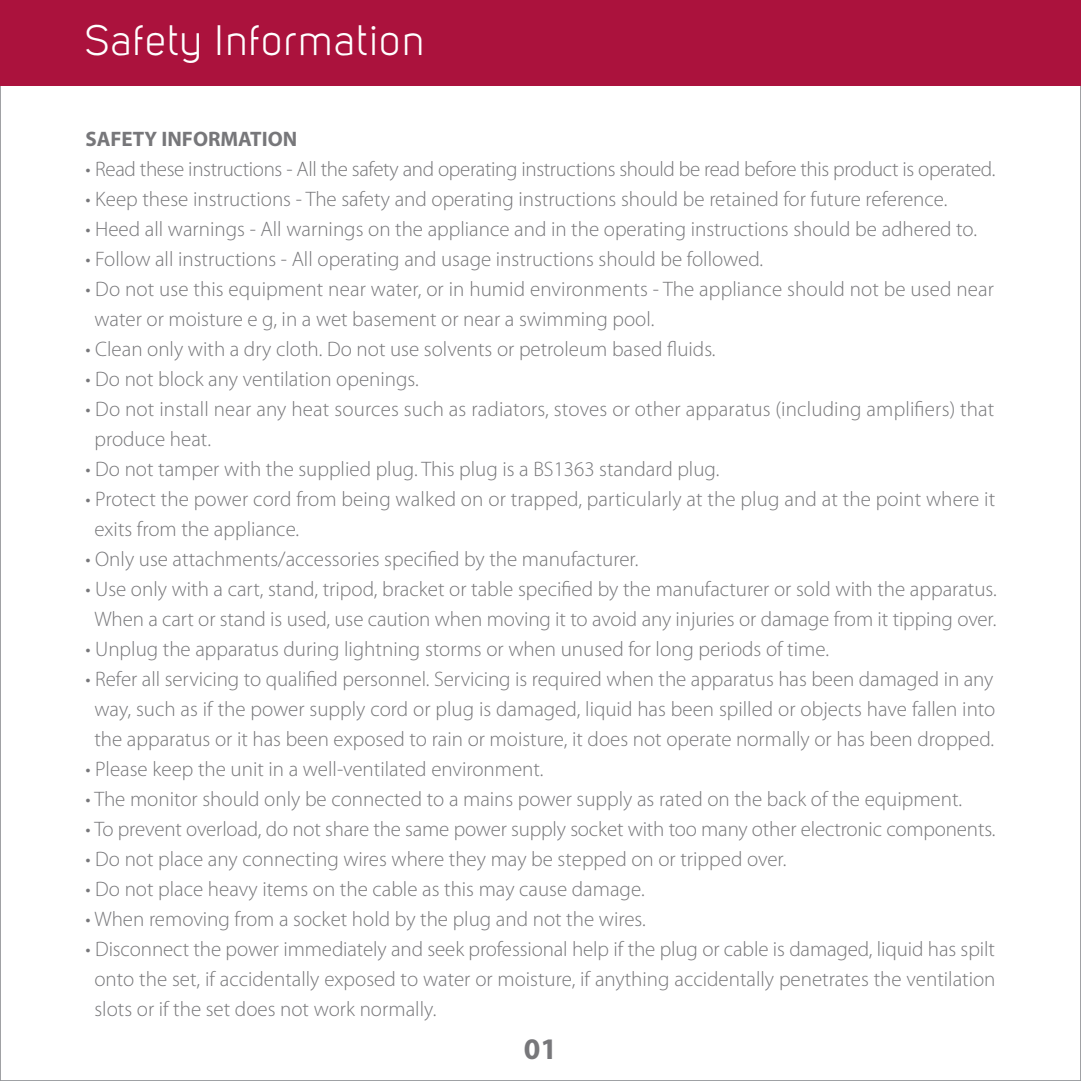
<style>
.page{position:relative;width:1081px;height:1081px;background:#fff}
.page>*{position:absolute;margin:0;border:0;box-sizing:border-box;transform-origin:0 0}
.t1{font:42px "Uni Sans Book";letter-spacing:.03em;color:#fff}
.t2{font:700 30px "Myriad Pro";color:#77777a}
.t3{font:300 21px/30px "Myriad Pro";color:#77777a}
.t4{font:700 21px "Myriad Pro";color:#77777a}
</style>
<div class="page">
<div style="left:0;top:0;width:1080px;height:85px;background:#ab123d"></div>
<h1 class="t1" style="left:84px;top:16px;width:341px">Safety Information</h1>
<p class="t4" style="left:85px;top:125px;width:213px">SAFETY INFORMATION</p>
<p class="t3" style="left:85px;top:154px;width:911px">• Read these instructions - All the safety and operating instructions should be read before this product is operated.</p>
<p class="t3" style="left:85px;top:184px;width:863px">• Keep these instructions - The safety and operating instructions should be retained for future reference.</p>
<p class="t3" style="left:85px;top:214px;width:893px">• Heed all warnings - All warnings on the appliance and in the operating instructions should be adhered to.</p>
<p class="t3" style="left:85px;top:244px;width:679px">• Follow all instructions - All operating and usage instructions should be followed.</p>
<p class="t3" style="left:94px;top:274px;width:901px;text-indent:-9px">• Do not use this equipment near water, or in humid environments - The appliance should not be used near water or moisture e g, in a wet basement or near a swimming pool.</p>
<p class="t3" style="left:85px;top:334px;width:632px">• Clean only with a dry cloth. Do not use solvents or petroleum based fluids.</p>
<p class="t3" style="left:85px;top:364px;width:335px">• Do not block any ventilation openings.</p>
<p class="t3" style="left:94px;top:394px;width:901px;text-indent:-9px">• Do not install near any heat sources such as radiators, stoves or other apparatus (including amplifiers) that produce heat.</p>
<p class="t3" style="left:85px;top:454px;width:635px">• Do not tamper with the supplied plug. This plug is a BS1363 standard plug.</p>
<p class="t3" style="left:94px;top:484px;width:902px;text-indent:-9px">• Protect the power cord from being walked on or trapped, particularly at the plug and at the point where it exits from the appliance.</p>
<p class="t3" style="left:85px;top:544px;width:554px">• Only use attachments/accessories specified by the manufacturer.</p>
<p class="t3" style="left:85px;top:574px;width:913px;text-align:center">• Use only with a cart, stand, tripod, bracket or table specified by the manufacturer or sold with the apparatus.<br>When a cart or stand is used, use caution when moving it to avoid any injuries or damage from it tipping over.</p>
<p class="t3" style="left:85px;top:634px;width:745px">• Unplug the apparatus during lightning storms or when unused for long periods of time.</p>
<p class="t3" style="left:85px;top:664px;width:911px;text-align:center">• Refer all servicing to qualified personnel. Servicing is required when the apparatus has been damaged in any way, such as if the power supply cord or plug is damaged, liquid has been spilled or objects have fallen into the apparatus or it has been exposed to rain or moisture, it does not operate normally or has been dropped.</p>
<p class="t3" style="left:85px;top:754px;width:460px">• Please keep the unit in a well-ventilated environment.</p>
<p class="t3" style="left:85px;top:784px;width:878px">• The monitor should only be connected to a mains power supply as rated on the back of the equipment.</p>
<p class="t3" style="left:85px;top:814px;width:911px">• To prevent overload, do not share the same power supply socket with too many other electronic components.</p>
<p class="t3" style="left:85px;top:844px;width:702px">• Do not place any connecting wires where they may be stepped on or tripped over.</p>
<p class="t3" style="left:85px;top:874px;width:561px">• Do not place heavy items on the cable as this may cause damage.</p>
<p class="t3" style="left:85px;top:904px;width:562px">• When removing from a socket hold by the plug and not the wires.</p>
<p class="t3" style="left:94px;top:934px;width:902px;text-align:justify;text-indent:-9px">• Disconnect the power immediately and seek professional help if the plug or cable is damaged, liquid has spilt onto the set, if accidentally exposed to water or moisture, if anything accidentally penetrates the ventilation slots or if the set does not work normally.</p>
<h2 class="t2" style="left:524px;top:1029px;width:35px">01</h2>
</div>
